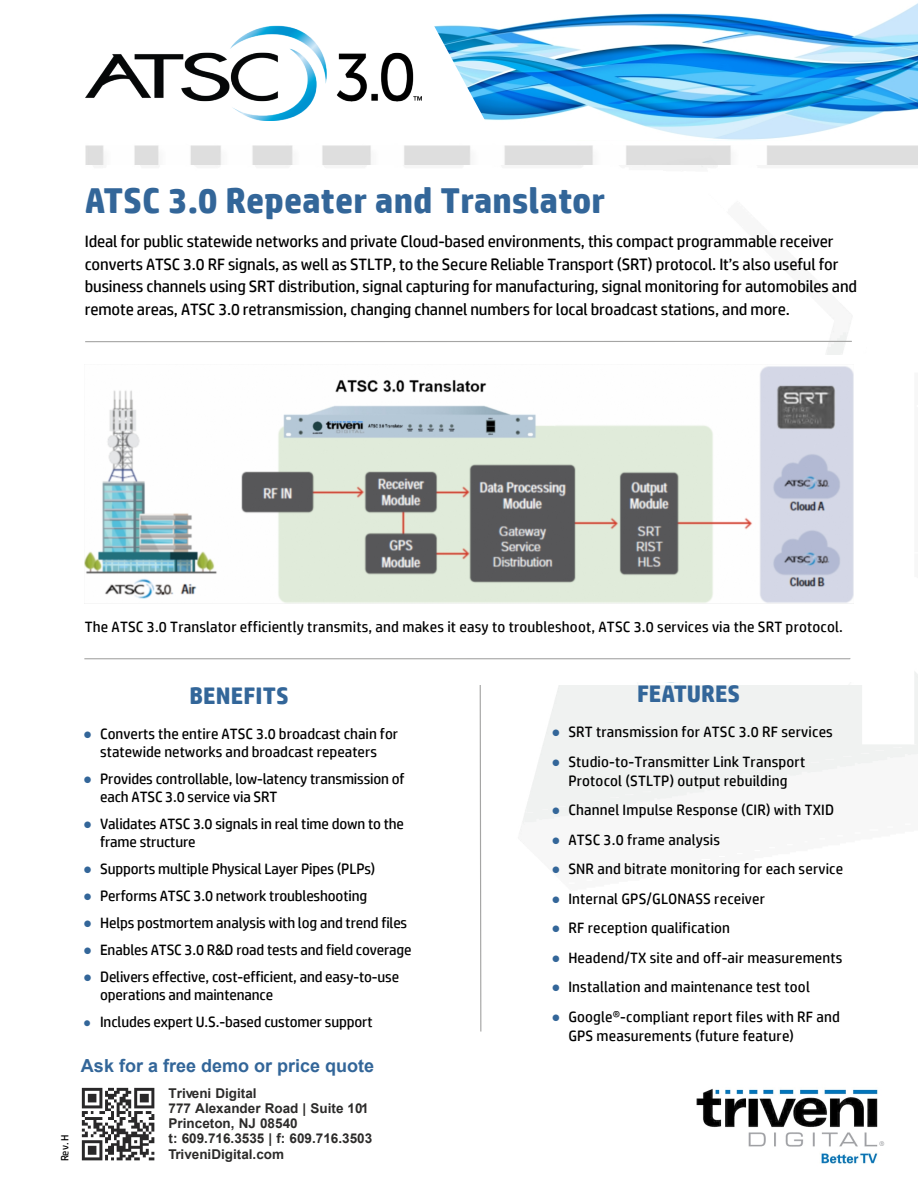
<style>
.page{position:relative;width:918px;height:1188px;background:#fff}
.page>*{position:absolute;margin:0;border:0;box-sizing:border-box;transform-origin:0 0}
.t1{font:700 36px "HP Simplified";letter-spacing:.005em;color:#369}
.t2{font:700 24px "HP Simplified";letter-spacing:.005em;color:#369}
.t3{font:700 18px "Arial";color:#369}
.t4{font:16.5px/22.5px "HP Simplified";letter-spacing:-.01em;color:#000}
.t5{font:15px/18.8px "HP Simplified";letter-spacing:.01em;color:#000;text-align:center}
.t6{font:15px/18px "HP Simplified";letter-spacing:-.01em;color:#000}
.t7{font:700 13.5px/15px "Arial";color:#2c2b2a}
.t8{font:10.5px "HP Simplified";color:#000}
.s1{font-family:"Times New Roman";color:#369}
.s2{font-family:"Times New Roman";font-size:13.5px;color:#369}
</style>
<div class="page">
<img style="left:85px;top:145px;width:833px;height:1019px">
<svg style="left:479px;top:685px;width:3px;height:348px"></svg>
<hr style="left:85px;top:341px;width:767px;height:1px;background:#a5a5a4">
<div style="left:862px;top:354px;width:52px;height:390px;background:#fff"></div>
<div style="left:66px;top:355px;width:818px;height:327px;background:#fff"></div>
<img style="left:81px;top:1083px;width:78px;height:81px">
<img style="left:491px;top:3px;width:427px;height:137px">
<svg style="left:434px;top:25px;width:57px;height:95px"></svg>
<img style="left:85px;top:26px;width:337px;height:95px">
<svg style="left:84px;top:658px;width:767px;height:2px;background:#cbcbcb"></svg>
<img style="left:85px;top:366px;width:768px;height:238px">
<img style="left:85px;top:146px;width:833px;height:19px">
<h1 class="t1" style="left:85px;top:184px;width:522px">ATSC 3.0 Repeater and Translator</h1>
<p class="t4" style="left:85px;top:231px;width:774px">Ideal for public statewide networks and private Cloud-based environments, this compact programmable receiver converts ATSC 3.0 RF signals, as well as STLTP, to the Secure Reliable Transport (SRT) protocol. It’s also useful for business channels using SRT distribution, signal capturing for manufacturing, signal monitoring for automobiles and remote areas, ATSC 3.0 retransmission, changing channel numbers for local broadcast stations, and more.</p>
<p class="t5" style="left:85px;top:618px;width:760px">The ATSC 3.0 Translator efficiently transmits, and makes it easy to troubleshoot, ATSC 3.0 services via the SRT protocol.</p>
<p class="t8" style="left:60px;top:1161px;width:29px;rotate:-90deg">Rev. H</p>
<h2 class="t2" style="left:189px;top:684px;width:101px">BENEFITS</h2>
<p class="t5" style="left:83px;top:725px;width:316px;line-height:18px"><span class="s1">●</span> Converts the entire ATSC 3.0 broadcast chain for statewide networks and broadcast repeaters</p>
<p class="t6" style="left:100px;top:770px;width:306px;text-indent:-17px"><span class="s1">●</span> Provides controllable, low-latency transmission of each ATSC 3.0 service via SRT</p>
<p class="t6" style="left:100px;top:815px;width:305px;text-indent:-17px"><span class="s1">●</span> Validates ATSC 3.0 signals in real time down to the frame structure</p>
<p class="t6" style="left:83px;top:860px;width:294px"><span class="s1">●</span> Supports multiple Physical Layer Pipes (PLPs)</p>
<p class="t6" style="left:83px;top:887px;width:285px"><span class="s1">●</span> Performs ATSC 3.0 network troubleshooting</p>
<p class="t6" style="left:83px;top:914px;width:326px"><span class="s1">●</span> Helps postmortem analysis with log and trend files</p>
<p class="t6" style="left:83px;top:941px;width:330px"><span class="s1">●</span> Enables ATSC 3.0 R&amp;D road tests and field coverage</p>
<p class="t6" style="left:100px;top:968px;width:301px;text-indent:-17px"><span class="s1">●</span> Delivers effective, cost-efficient, and easy-to-use operations and maintenance</p>
<p class="t6" style="left:83px;top:1013px;width:291px"><span class="s2">●</span> Includes expert U.S.-based customer support</p>
<p class="t3" style="left:81px;top:1059px;width:295px">Ask for a free demo or price quote</p>
<p class="t7" style="left:169px;top:1087px;width:205px">Triveni Digital<br>777 Alexander Road | Suite 101<br>Princeton, NJ 08540<br>t: 609.716.3535 | f: 609.716.3503</p>
<p class="t7" style="left:169px;top:1148px;width:117px">TriveniDigital.com</p>
<h2 class="t2" style="left:637px;top:683px;width:105px">FEATURES</h2>
<p class="t5" style="left:552px;top:723px;width:283px"><span class="s1">●</span> SRT transmission for ATSC 3.0 RF services</p>
<p class="t5" style="left:552px;top:753px;width:255px"><span class="s1">●</span> Studio-to-Transmitter Link Transport<br>Protocol (STLTP) output rebuilding</p>
<p class="t5" style="left:552px;top:801px;width:284px"><span class="s1">●</span> Channel Impulse Response (CIR) with TXID</p>
<p class="t5" style="left:552px;top:831px;width:170px"><span class="s1">●</span> ATSC 3.0 frame analysis</p>
<p class="t5" style="left:552px;top:860px;width:293px"><span class="s1">●</span> SNR and bitrate monitoring for each service</p>
<p class="t5" style="left:552px;top:890px;width:215px"><span class="s1">●</span> Internal GPS/GLONASS receiver</p>
<p class="t5" style="left:552px;top:919px;width:180px"><span class="s1">●</span> RF reception qualification</p>
<p class="t5" style="left:552px;top:949px;width:293px"><span class="s1">●</span> Headend/TX site and off-air measurements</p>
<p class="t5" style="left:552px;top:978px;width:260px"><span class="s1">●</span> Installation and maintenance test tool</p>
<p class="t5" style="left:568px;top:1008px;width:273px;text-align:left;text-indent:-17px"><span class="s1">●</span> Google®-compliant report files with RF and<br>GPS measurements (future feature)</p>
</div>
